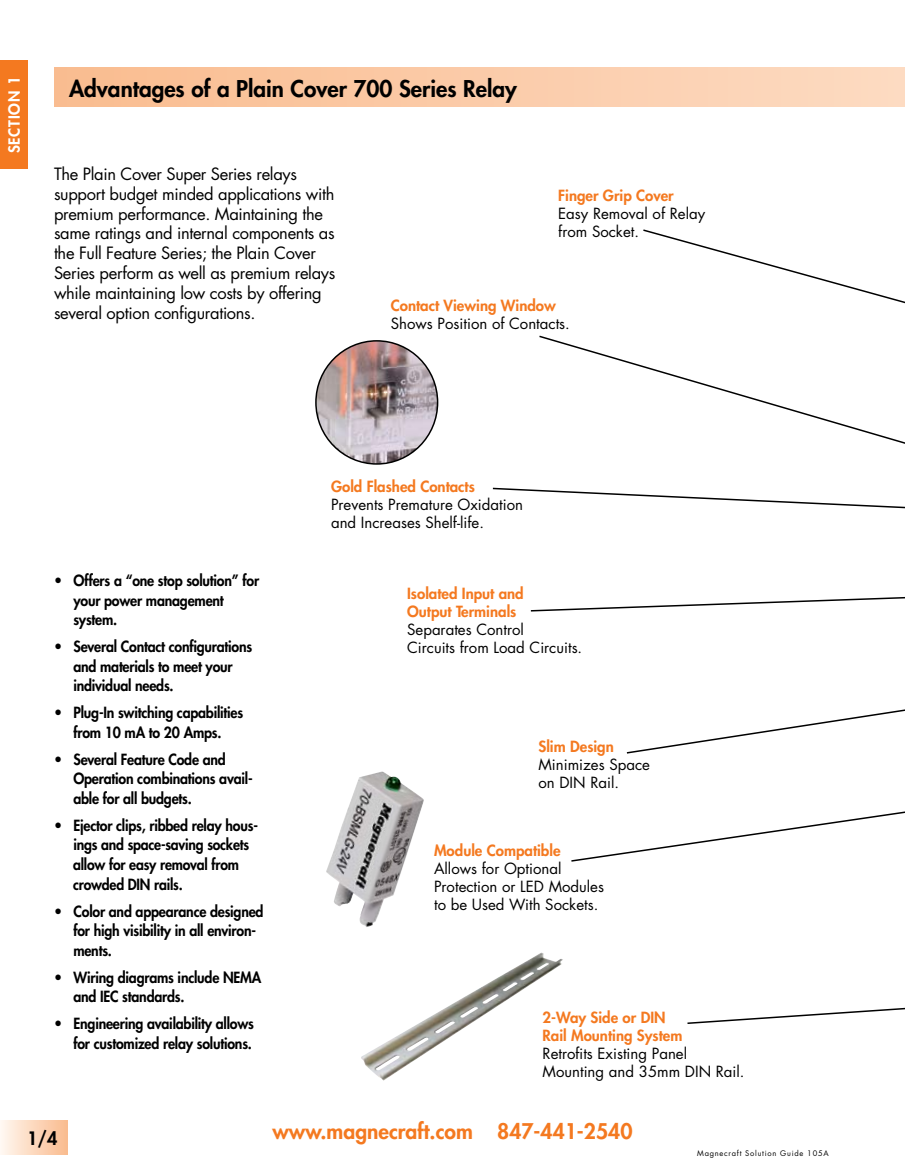
<style>
.page{position:relative;width:905px;height:1175px;background:#fff}
.page>*{position:absolute;margin:0;border:0;box-sizing:border-box;transform-origin:0 0}
.t1{font:800 22.5px "Futura Std";color:#000}
.t2{font:800 21px "Futura Std";color:#f47920}
.t3{font:800 18px "Futura Std";color:#000}
.t4{font:16.5px/19.8px "Futura Std";letter-spacing:-.02em;color:#000}
.t5{font:800 15px/19.5px "Futura Std";letter-spacing:-.015em;color:#000;scale:.94 1}
.t6{font:15px/18px "Futura Std";color:#000}
.t7{font:800 15px/18px "Futura Std";color:#f47920}
.t8{font:800 15px "Futura Std";letter-spacing:.05em;color:#fff}
.t9{font:7.5px "Futura Std";letter-spacing:.1em;color:#000}
</style>
<div class="page">
<div style="left:54px;top:68px;width:850px;height:39px;background:linear-gradient(to right,#f9bc8f,#fddbc2)"></div>
<div style="left:0;top:61px;width:27px;height:108px;background:#f47920"></div>
<div style="left:0;top:1120px;width:68px;height:34px;background:linear-gradient(to right,#fff8f1,#f9bb8f)"></div>
<hr style="left:904px;top:68px;width:1px;height:39px;background:#fddbc2">
<svg style="left:492px;top:229px;width:412px;height:795px"></svg>
<img style="left:326px;top:771px;width:98px;height:156px">
<img style="left:316px;top:341px;width:121px;height:123px">
<div style="left:315px;top:340px;width:123px;height:125px;border:2px solid #000;border-radius:50%"></div>
<img style="left:361px;top:952px;width:202px;height:128px">
<p class="t8" style="left:5px;top:153px;width:78px;rotate:-90deg">SECTION 1</p>
<h1 class="t1" style="left:69px;top:74px;width:449px">Advantages of a Plain Cover 700 Series Relay</h1>
<p class="t4" style="left:54px;top:164px;width:283px">The Plain Cover Super Series relays support budget minded applications with premium performance. Maintaining the same ratings and internal components as the Full Feature Series; the Plain Cover Series perform as well as premium relays while maintaining low costs by offering several option configurations.</p>
<p class="t7" style="left:558px;top:187px;width:117px">Finger Grip Cover</p>
<p class="t6" style="left:558px;top:205px;width:148px">Easy Removal of Relay from Socket.</p>
<p class="t7" style="left:391px;top:296px;width:166px">Contact Viewing Window</p>
<p class="t6" style="left:391px;top:315px;width:180px">Shows Position of Contacts.</p>
<p class="t7" style="left:331px;top:478px;width:145px">Gold Flashed Contacts</p>
<p class="t6" style="left:331px;top:496px;width:193px">Prevents Premature Oxidation and Increases Shelf-life.</p>
<p class="t5" style="left:73px;top:571px;width:199px;text-indent:-19px">• Offers a “one stop solution” for your power management system.</p>
<p class="t5" style="left:73px;top:637px;width:192px;text-indent:-19px">• Several Contact configurations and materials to meet your individual needs.</p>
<p class="t5" style="left:54px;top:703px;width:203px;text-align:center">• Plug-In switching capabilities from 10 mA to 20 Amps.</p>
<p class="t5" style="left:73px;top:749px;width:192px;text-indent:-19px">• Several Feature Code and<br>Operation combinations avail&shy;able for all budgets.</p>
<p class="t5" style="left:73px;top:815px;width:198px;text-indent:-19px">• Ejector clips, ribbed relay hous&shy;ings and space-saving sockets allow for easy removal from crowded DIN rails.</p>
<p class="t5" style="left:73px;top:901px;width:204px;text-indent:-19px">• Color and appearance designed for high visibility in all environ&shy;ments.</p>
<p class="t5" style="left:73px;top:967px;width:201px;text-indent:-19px">• Wiring diagrams include NEMA and IEC standards.</p>
<p class="t5" style="left:54px;top:1013px;width:214px;text-align:right">• Engineering availability allows for customized relay solutions.</p>
<p class="t7" style="left:407px;top:584px;width:118px">Isolated Input and<br>Output Terminals</p>
<p class="t6" style="left:407px;top:621px;width:177px">Separates Control<br>Circuits from Load Circuits.</p>
<p class="t7" style="left:538px;top:737px;width:77px">Slim Design</p>
<p class="t6" style="left:538px;top:755px;width:113px">Minimizes Space on DIN Rail.</p>
<p class="t7" style="left:434px;top:841px;width:128px">Module Compatible</p>
<p class="t6" style="left:434px;top:859px;width:171px">Allows for Optional<br>Protection or LED Modules to be Used With Sockets.</p>
<p class="t7" style="left:542px;top:1008px;width:141px">2-Way Side or DIN<br>Rail Mounting System</p>
<p class="t6" style="left:542px;top:1045px;width:203px">Retrofits Existing Panel<br>Mounting and 35mm DIN Rail.</p>
<p class="t3" style="left:27px;top:1126px;width:32px">1/4</p>
<h2 class="t2" style="left:272px;top:1117px;width:361px">www.magnecraft.com 847-441-2540</h2>
<p class="t9" style="left:697px;top:1148px;width:133px">Magnecraft Solution Guide 105A</p>
</div>
